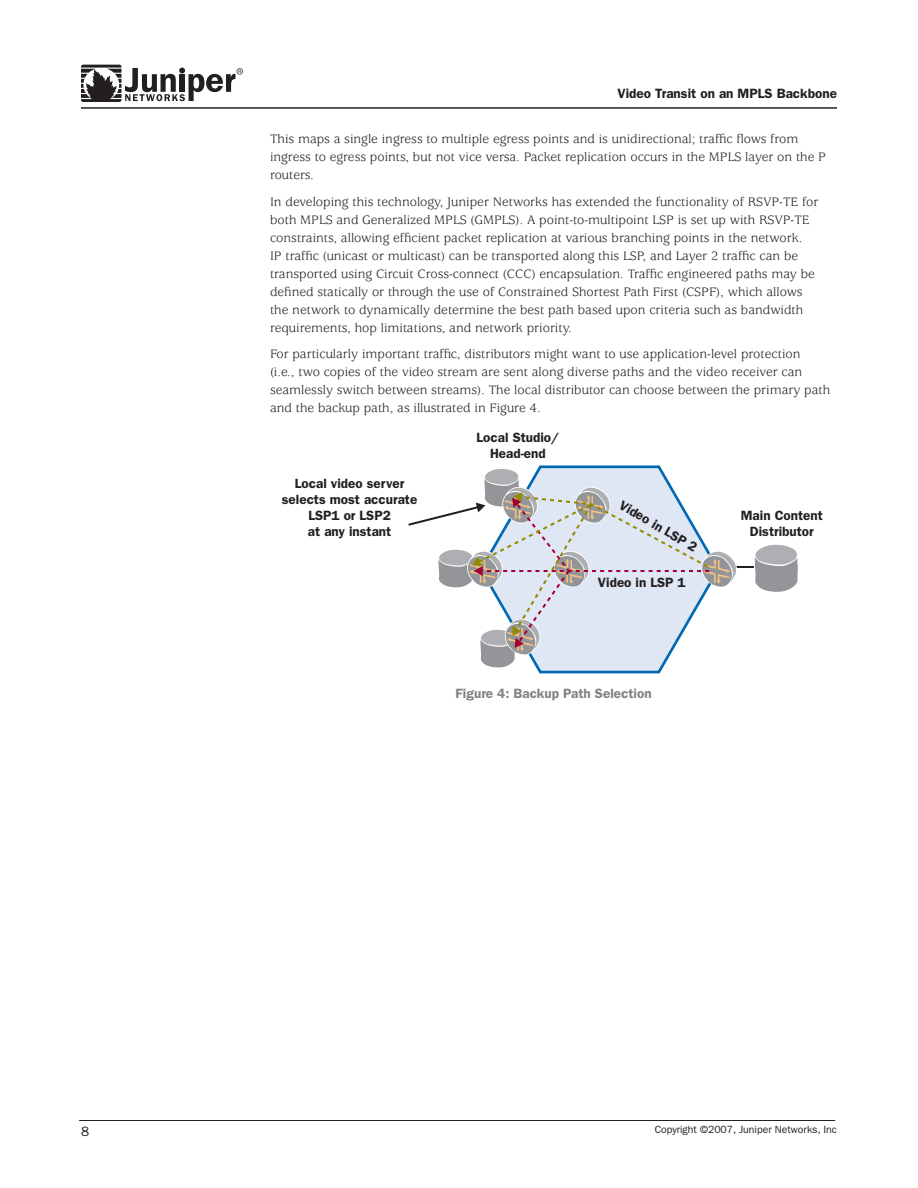
<style>
.page{position:relative;width:918px;height:1188px;background:#fff}
.page>*{position:absolute;margin:0;border:0;box-sizing:border-box;transform-origin:0 0}
.t1{font:13.5px/18px "Usherwood Std";color:#231f20}
.t2{font:600 13.5px/16.2px "ITC Franklin Gothic Std";color:#231f20;text-align:center}
.t3{font:600 13.5px "ITC Franklin Gothic Std";color:#808285}
.t4{font:10.5px "ITC Franklin Gothic Std";color:#231f20}
</style>
<div class="page">
<hr style="left:81px;top:107px;width:756px;height:2px;background:#231f20">
<svg style="left:81px;top:65px;width:162px;height:37px"></svg>
<hr style="left:79px;top:1120px;width:756px;height:1px;background:#231f20">
<svg style="left:537px;top:465px;width:125px;height:209px"></svg>
<hr style="left:707px;top:566px;width:59px;height:2px;background:#231f20">
<svg style="left:754px;top:544px;width:44px;height:48px;background:#afb0b3"></svg>
<svg style="left:408px;top:467px;width:329px;height:202px"></svg>
<p class="t2" style="left:617px;top:86px;width:221px">Video Transit on an MPLS Backbone</p>
<p class="t1" style="left:270px;top:130px;width:558px">This maps a single ingress to multiple egress points and is unidirectional; traffic flows from ingress to egress points, but not vice versa. Packet replication occurs in the MPLS layer on the P routers.</p>
<p class="t1" style="left:270px;top:193px;width:550px">In developing this technology, Juniper Networks has extended the functionality of RSVP-TE for both MPLS and Generalized MPLS (GMPLS). A point-to-multipoint LSP is set up with RSVP-TE constraints, allowing efficient packet replication at various branching points in the network.<br>IP traffic (unicast or multicast) can be transported along this LSP, and Layer 2 traffic can be transported using Circuit Cross-connect (CCC) encapsulation. Traffic engineered paths may be defined statically or through the use of Constrained Shortest Path First (CSPF), which allows the network to dynamically determine the best path based upon criteria such as bandwidth requirements, hop limitations, and network priority.</p>
<p class="t1" style="left:270px;top:346px;width:562px">For particularly important traffic, distributors might want to use application-level protection<br>(i.e., two copies of the video stream are sent along diverse paths and the video receiver can seamlessly switch between streams). The local distributor can choose between the primary path and the backup path, as illustrated in Figure 4.</p>
<p class="t2" style="left:282px;top:475px;width:137px">Local video server selects most accurate<br>LSP1 or LSP2<br>at any instant</p>
<p class="t2" style="left:477px;top:429px;width:84px">Local Studio/<br>Head-end</p>
<p class="t2" style="left:624px;top:497px;width:89px;rotate:30deg">Video in LSP 2</p>
<p class="t2" style="left:598px;top:574px;width:89px">Video in LSP 1</p>
<p class="t3" style="left:455px;top:686px;width:198px">Figure 4: Backup Path Selection</p>
<p class="t2" style="left:741px;top:507px;width:84px">Main Content<br>Distributor</p>
<p class="t4" style="left:655px;top:1124px;width:184px">Copyright ©2007, Juniper Networks, Inc</p>
</div>
